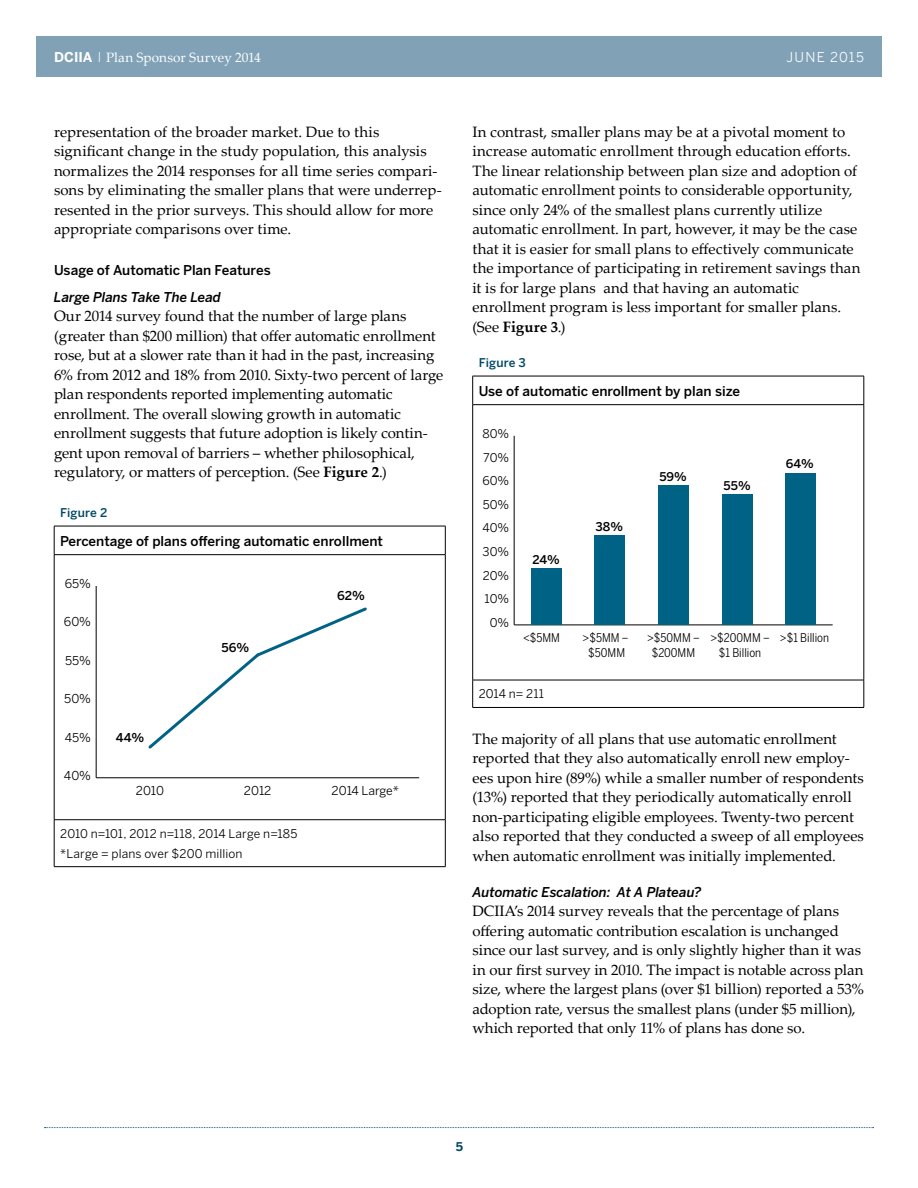
<style>
.page{position:relative;width:918px;height:1188px;background:#fff}
.page>*{position:absolute;margin:0;border:0;box-sizing:border-box;transform-origin:0 0}
.t1{font:15px/19.5px "Palatino Linotype";color:#000}
.t2{font:500 13.5px "Benton Sans";color:#000}
.t3{font:italic 500 13.5px "Benton Sans";letter-spacing:-.005em;color:#000}
.t4{font:13.5px "Palatino Linotype";letter-spacing:.005em;color:#fff}
.t5{font:13.5px "Benton Sans";letter-spacing:.09em;color:#fff}
.t6{font:12.15px "Benton Sans";color:#000}
.t7{font:500 12.15px "Benton Sans";color:#000}
.t8{font:12px/19.5px "Benton Sans";letter-spacing:.01em;color:#000}
.t9{font:12px/15px "Benton Sans Cond";color:#000;text-align:center}
.t10{font:500 12px "Benton Sans";color:#000}
.t11{font:500 12px "Benton Sans";color:#004a64}
.t12{font:700 12px "Benton Sans";color:#004a64}
.s1{font-family:"Benton Sans";font-weight:700}
.s2{font-weight:700}
</style>
<div class="page">
<svg style="left:44px;top:1127px;width:830px;height:1px"></svg>
<div style="left:36px;top:36px;width:846px;height:40px;background:#80a1b6"></div>
<hr style="left:54px;top:526px;width:392px;height:1px;background:#000">
<svg style="left:54px;top:526px;width:1px;height:28px"></svg>
<svg style="left:445px;top:526px;width:1px;height:28px"></svg>
<hr style="left:54px;top:555px;width:1px;height:265px;background:#000">
<hr style="left:445px;top:555px;width:1px;height:265px;background:#000">
<hr style="left:54px;top:820px;width:1px;height:46px;background:#000">
<hr style="left:445px;top:820px;width:1px;height:46px;background:#000">
<hr style="left:54px;top:866px;width:392px;height:1px;background:#000">
<hr style="left:54px;top:554px;width:392px;height:1px;background:#000">
<hr style="left:54px;top:819px;width:392px;height:1px;background:#000">
<hr style="left:96px;top:777px;width:323px;height:1px;background:#000">
<hr style="left:96px;top:586px;width:1px;height:192px;background:#000">
<svg style="left:148px;top:607px;width:219px;height:142px"></svg>
<hr style="left:472px;top:376px;width:392px;height:1px;background:#000">
<svg style="left:472px;top:376px;width:1px;height:28px"></svg>
<svg style="left:864px;top:376px;width:1px;height:28px"></svg>
<hr style="left:472px;top:405px;width:1px;height:275px;background:#000">
<hr style="left:864px;top:405px;width:1px;height:275px;background:#000">
<svg style="left:472px;top:681px;width:1px;height:26px"></svg>
<svg style="left:864px;top:680px;width:1px;height:27px"></svg>
<hr style="left:472px;top:707px;width:392px;height:1px;background:#000">
<hr style="left:472px;top:404px;width:392px;height:1px;background:#000">
<hr style="left:472px;top:680px;width:392px;height:1px;background:#000">
<hr style="left:514px;top:625px;width:319px;height:1px;background:#000">
<hr style="left:514px;top:436px;width:1px;height:189px;background:#000">
<div style="left:531px;top:568px;width:30px;height:57px;background:#006385"></div>
<div style="left:594px;top:535px;width:31px;height:90px;background:#006385"></div>
<div style="left:658px;top:485px;width:31px;height:140px;background:#006385"></div>
<div style="left:722px;top:495px;width:30px;height:130px;background:#006385"></div>
<div style="left:786px;top:474px;width:30px;height:151px;background:#006385"></div>
<p class="t4" style="left:54px;top:48px;width:208px"><span class="s1">DCIIA</span> | Plan Sponsor Survey 2014</p>
<p class="t5" style="left:787px;top:48px;width:79px">JUNE 2015</p>
<p class="t1" style="left:54px;top:122px;width:389px">representation of the broader market. Due to this significant change in the study population, this analysis normalizes the 2014 responses for all time series compari&shy;sons by eliminating the smaller plans that were underrep&shy;resented in the prior surveys. This should allow for more appropriate comparisons over time.</p>
<p class="t2" style="left:54px;top:260px;width:218px">Usage of Automatic Plan Features</p>
<p class="t3" style="left:54px;top:287px;width:169px">Large Plans Take The Lead</p>
<p class="t1" style="left:54px;top:306px;width:391px">Our 2014 survey found that the number of large plans (greater than $200 million) that offer automatic enrollment rose, but at a slower rate than it had in the past, increasing 6% from 2012 and 18% from 2010. Sixty-two percent of large plan respondents reported implementing automatic enrollment. The overall slowing growth in automatic enrollment suggests that future adoption is likely contin&shy;gent upon removal of barriers – whether philosophical, regulatory, or matters of perception. (See <span class="s2">Figure 2</span>.)</p>
<p class="t11" style="left:60px;top:504px;width:49px">Figure 2</p>
<p class="t2" style="left:60px;top:531px;width:324px">Percentage of plans offering automatic enrollment</p>
<p class="t6" style="left:65px;top:575px;width:28px">65%</p>
<p class="t6" style="left:64px;top:613px;width:29px">60%</p>
<p class="t6" style="left:65px;top:652px;width:27px">55%</p>
<p class="t6" style="left:64px;top:690px;width:28px">50%</p>
<p class="t6" style="left:65px;top:729px;width:28px">45%</p>
<p class="t6" style="left:64px;top:767px;width:29px">40%</p>
<p class="t7" style="left:116px;top:729px;width:30px">44%</p>
<p class="t7" style="left:221px;top:639px;width:29px">56%</p>
<p class="t7" style="left:337px;top:587px;width:29px">62%</p>
<p class="t6" style="left:136px;top:782px;width:30px">2010</p>
<p class="t6" style="left:244px;top:782px;width:29px">2012</p>
<p class="t6" style="left:332px;top:782px;width:69px">2014 Large*</p>
<p class="t8" style="left:60px;top:823px;width:239px">2010 n=101, 2012 n=118, 2014 Large n=185 *Large = plans over $200 million</p>
<p class="t1" style="left:472px;top:122px;width:390px">In contrast, smaller plans may be at a pivotal moment to increase automatic enrollment through education efforts.<br>The linear relationship between plan size and adoption of automatic enrollment points to considerable opportunity, since only 24% of the smallest plans currently utilize automatic enrollment. In part, however, it may be the case that it is easier for small plans to effectively communicate the importance of participating in retirement savings than it is for large plans and that having an automatic enrollment program is less important for smaller plans. (See <span class="s2">Figure 3</span>.)</p>
<p class="t11" style="left:479px;top:354px;width:49px">Figure 3</p>
<p class="t2" style="left:479px;top:381px;width:263px">Use of automatic enrollment by plan size</p>
<p class="t8" style="left:482px;top:423px;width:28px">80%</p>
<p class="t8" style="left:483px;top:447px;width:28px">70%</p>
<p class="t8" style="left:482px;top:470px;width:28px">60%</p>
<p class="t8" style="left:483px;top:494px;width:28px">50%</p>
<p class="t8" style="left:482px;top:518px;width:28px">40%</p>
<p class="t8" style="left:483px;top:541px;width:28px">30%</p>
<p class="t8" style="left:483px;top:565px;width:28px">20%</p>
<p class="t8" style="left:485px;top:589px;width:26px">10%</p>
<p class="t8" style="left:490px;top:612px;width:21px">0%</p>
<p class="t10" style="left:533px;top:551px;width:29px">24%</p>
<p class="t9" style="left:523px;top:630px;width:38px">&lt;$5MM</p>
<p class="t8" style="left:479px;top:684px;width:67px">2014 n= 211</p>
<p class="t10" style="left:596px;top:518px;width:29px">38%</p>
<p class="t10" style="left:659px;top:468px;width:29px">59%</p>
<p class="t10" style="left:724px;top:477px;width:28px">55%</p>
<p class="t10" style="left:786px;top:455px;width:29px">64%</p>
<p class="t9" style="left:583px;top:630px;width:47px">&gt;$5MM – $50MM</p>
<p class="t9" style="left:647px;top:630px;width:54px">&gt;$50MM – $200MM</p>
<p class="t9" style="left:719px;top:630px;width:112px;text-align:left;text-indent:-8px">&gt;$200MM – &gt;$1 Billion $1 Billion</p>
<p class="t1" style="left:472px;top:728px;width:393px">The majority of all plans that use automatic enrollment reported that they also automatically enroll new employ&shy;ees upon hire (89%) while a smaller number of respondents (13%) reported that they periodically automatically enroll non-participating eligible employees. Twenty-two percent also reported that they conducted a sweep of all employees when automatic enrollment was initially implemented.</p>
<p class="t3" style="left:472px;top:882px;width:230px">Automatic Escalation: At A Plateau?</p>
<p class="t1" style="left:472px;top:901px;width:393px">DCIIA’s 2014 survey reveals that the percentage of plans offering automatic contribution escalation is unchanged since our last survey, and is only slightly higher than it was in our first survey in 2010. The impact is notable across plan size, where the largest plans (over $1 billion) reported a 53% adoption rate, versus the smallest plans (under $5 million), which reported that only 11% of plans has done so.</p>
<p class="t12" style="left:456px;top:1138px;width:9px">5</p>
</div>
